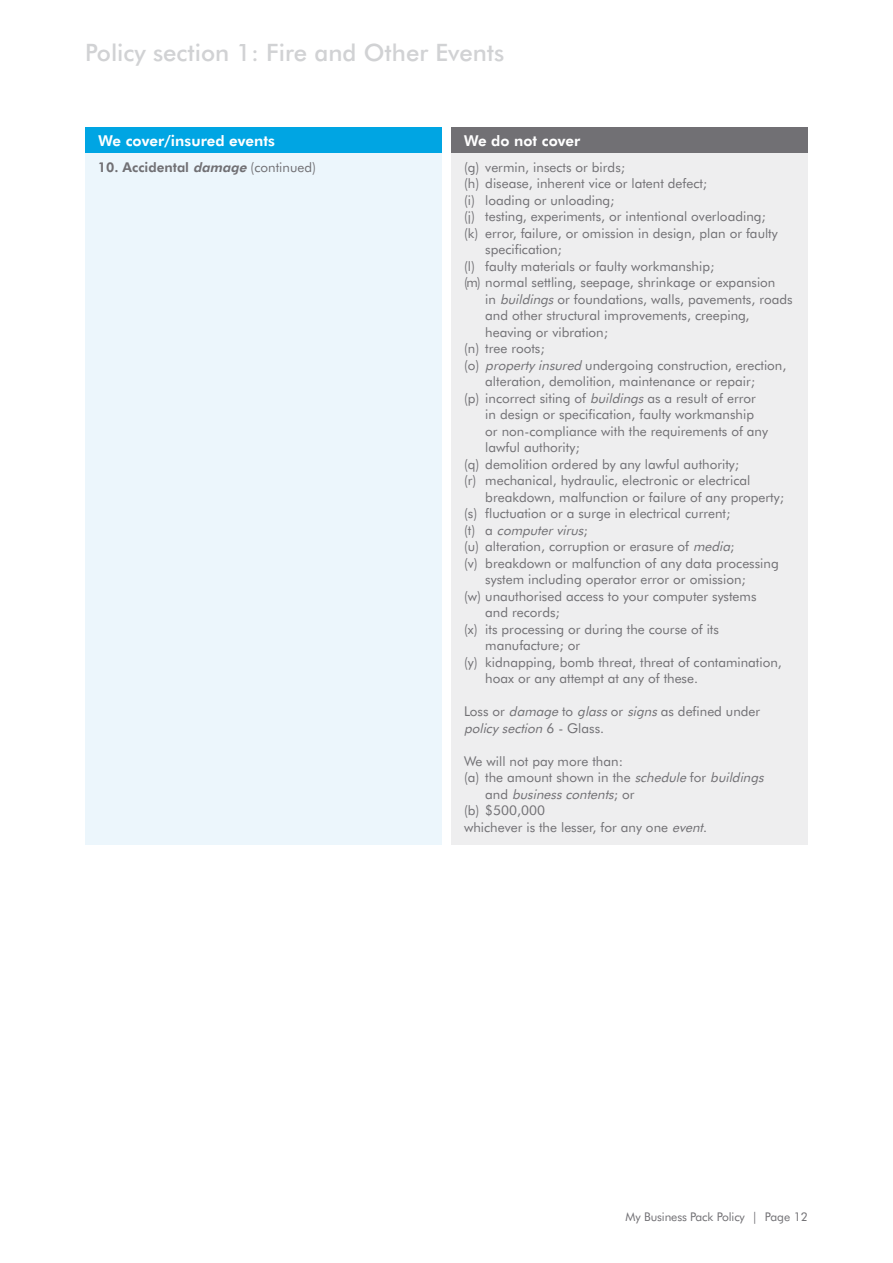
<style>
.page{position:relative;width:893px;height:1263px;background:#fff}
.page>*{position:absolute;margin:0;border:0;box-sizing:border-box;transform-origin:0 0}
.t1{font:500 24px "AIG Futura";color:#d1d2d4}
.t2{font:800 15px "AIG Futura";color:#fff}
.t3{font:13.5px/16.5px "AIG Futura";color:#717074}
.t4{font:italic 13.5px "AIG Futura";color:#717074}
.t5{font:800 13.5px "AIG Futura";color:#717074}
.t6{font:12px "AIG Futura";letter-spacing:-.01em;color:#717074}
.s1{font-style:italic}
.s2{font-weight:400}
.s3{font-style:normal}
</style>
<div class="page">
<div style="left:86px;top:128px;width:356px;height:25px;background:#00a5e3"></div>
<div style="left:451px;top:128px;width:357px;height:25px;background:#717074"></div>
<div style="left:85px;top:153px;width:356px;height:692px;background:#ecf6fc"></div>
<div style="left:451px;top:153px;width:357px;height:692px;background:#eeeeef"></div>
<h1 class="t1" style="left:85px;top:38px;width:421px">Policy section 1: Fire and Other Events</h1>
<p class="t2" style="left:98px;top:132px;width:178px">We cover/insured events</p>
<p class="t2" style="left:464px;top:132px;width:118px">We do not cover</p>
<p class="t5" style="left:98px;top:159px;width:220px">10. Accidental <span class="s1">damage</span><span class="s2">(continued)</span></p>
<p class="t3" style="left:464px;top:159px;width:163px">(g) vermin, insects or birds;</p>
<p class="t3" style="left:464px;top:175px;width:245px">(h) disease, inherent vice or latent defect;</p>
<p class="t3" style="left:464px;top:192px;width:152px">(i) loading or unloading;</p>
<p class="t3" style="left:464px;top:208px;width:303px">(j) testing, experiments, or intentional overloading;</p>
<p class="t3" style="left:464px;top:225px;width:315px">(k) error, failure, or omission in design, plan or faulty</p>
<p class="t3" style="left:485px;top:241px;width:78px">specification;</p>
<p class="t3" style="left:464px;top:258px;width:252px">(l) faulty materials or faulty workmanship;</p>
<p class="t3" style="left:464px;top:274px;width:313px">(m) normal settling, seepage, shrinkage or expansion</p>
<p class="t3" style="left:485px;top:291px;width:309px">in <span class="s1">buildings</span>or foundations, walls, pavements, roads</p>
<p class="t3" style="left:485px;top:307px;width:266px">and other structural improvements, creeping,</p>
<p class="t3" style="left:485px;top:324px;width:124px">heaving or vibration;</p>
<p class="t3" style="left:464px;top:340px;width:82px">(n) tree roots;</p>
<p class="t3" style="left:464px;top:357px;width:324px">(o) <span class="s1">propertyinsured</span> undergoing construction, erection,</p>
<p class="t3" style="left:485px;top:373px;width:271px">alteration, demolition, maintenance or repair;</p>
<p class="t3" style="left:464px;top:390px;width:293px">(p) incorrect siting of <span class="s1">buildings</span>as a result of error</p>
<p class="t3" style="left:485px;top:406px;width:270px">in design or specification, faulty workmanship</p>
<p class="t3" style="left:485px;top:423px;width:284px">or non-compliance with the requirements of any</p>
<p class="t3" style="left:485px;top:439px;width:96px">lawful authority;</p>
<p class="t3" style="left:464px;top:456px;width:277px">(q) demolition ordered by any lawful authority;</p>
<p class="t3" style="left:464px;top:472px;width:288px">(r) mechanical, hydraulic, electronic or electrical</p>
<p class="t3" style="left:485px;top:489px;width:300px">breakdown, malfunction or failure of any property;</p>
<p class="t3" style="left:464px;top:505px;width:268px">(s) fluctuation or a surge in electrical current;</p>
<p class="t4" style="left:464px;top:522px;width:125px"><span class="s3">( t ) a</span> computervirus<span class="s3">;</span></p>
<p class="t3" style="left:464px;top:538px;width:272px">(u) alteration, corruption or erasure of <span class="s1">media</span>;</p>
<p class="t3" style="left:464px;top:555px;width:316px">(v) breakdown or malfunction of any data processing</p>
<p class="t3" style="left:485px;top:571px;width:262px">system including operator error or omission;</p>
<p class="t3" style="left:464px;top:588px;width:294px">(w) unauthorised access to your computer systems</p>
<p class="t3" style="left:485px;top:604px;width:76px">and records;</p>
<p class="t3" style="left:464px;top:621px;width:256px">(x) its processing or during the course of its</p>
<p class="t3" style="left:485px;top:637px;width:96px">manufacture; or</p>
<p class="t3" style="left:464px;top:654px;width:319px">(y) kidnapping, bomb threat, threat of contamination,</p>
<p class="t3" style="left:485px;top:670px;width:214px">hoax or any attempt at any of these.</p>
<p class="t3" style="left:464px;top:703px;width:298px">Loss or <span class="s1">damage</span> to <span class="s1">glass</span>or <span class="s1">signs</span>as defined under <span class="s1">policysection</span> 6 - G l a s s .</p>
<p class="t3" style="left:464px;top:753px;width:160px">We will not pay more than:</p>
<p class="t3" style="left:464px;top:769px;width:305px">(a) the amount shown in the <span class="s1">schedule</span> for <span class="s1">buildings</span></p>
<p class="t4" style="left:485px;top:786px;width:151px"><span class="s3">a n d</span> businesscontents<span class="s3">; o r</span></p>
<p class="t3" style="left:464px;top:802px;width:82px">(b) $500,000</p>
<p class="t3" style="left:464px;top:819px;width:245px">whichever is the lesser, for any one <span class="s1">event</span>.</p>
<p class="t6" style="left:626px;top:1209px;width:184px">My Business Pack Policy | Page 12</p>
</div>
